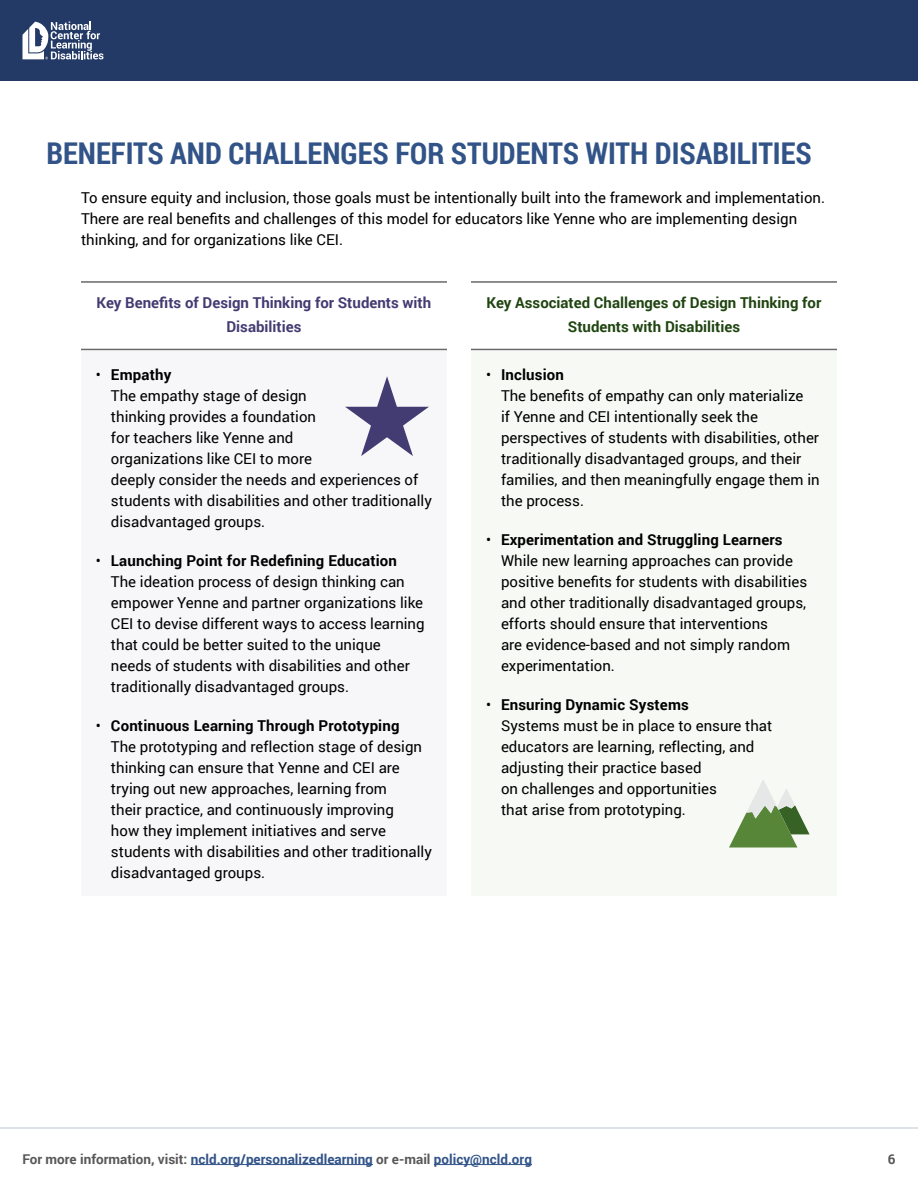
<style>
.page{position:relative;width:918px;height:1188px;background:#fff}
.page>*{position:absolute;margin:0;border:0;box-sizing:border-box;transform-origin:0 0}
.t1{font:700 30px "Roboto Condensed";color:#315388}
.t2{font:15px/21px "Roboto";color:#000}
.t3{font:700 15px/24px "Roboto";color:#1f4410;text-align:center}
.t4{font:700 15px/24px "Roboto";color:#433b72;text-align:center}
.t5{font:700 13.5px "Roboto";color:#315388}
.t6{font:700 13.5px "Roboto";color:#58585a}
.s1{font-weight:700}
.s2{color:#58585a}
</style>
<div class="page">
<div style="left:0;top:0;width:918px;height:81px;background:#233a67"></div>
<svg style="left:22px;top:22px;width:81px;height:37px"></svg>
<hr style="left:191px;top:1164px;width:182px;height:1px;background:#315388">
<hr style="left:434px;top:1164px;width:98px;height:1px;background:#315388">
<hr style="left:0;top:1127px;width:918px;height:2px;background:#d3d8e1">
<hr style="left:81px;top:281px;width:366px;height:2px;background:#696969">
<hr style="left:81px;top:349px;width:366px;height:1px;background:#696969">
<div style="left:81px;top:351px;width:366px;height:194px;background:#f7f7f9"></div>
<div style="left:81px;top:537px;width:366px;height:173px;background:#f7f7f9"></div>
<div style="left:81px;top:702px;width:366px;height:194px;background:#f7f7f9"></div>
<hr style="left:471px;top:281px;width:366px;height:2px;background:#696969">
<hr style="left:471px;top:349px;width:366px;height:1px;background:#696969">
<div style="left:471px;top:351px;width:366px;height:173px;background:#f7f9f5"></div>
<div style="left:471px;top:516px;width:366px;height:173px;background:#f7f9f5"></div>
<div style="left:471px;top:681px;width:366px;height:215px;background:#f7f9f5"></div>
<svg style="left:729px;top:780px;width:81px;height:67px"></svg>
<svg style="left:345px;top:376px;width:84px;height:80px"></svg>
<h1 class="t1" style="left:46px;top:132px;width:767px">BENEFITS AND CHALLENGES FOR STUDENTS WITH DISABILITIES</h1>
<p class="t2" style="left:81px;top:187px;width:746px">To ensure equity and inclusion, those goals must be intentionally built into the framework and implementation.<br>There are real benefits and challenges of this model for educators like Yenne who are implementing design thinking, and for organizations like CEI.</p>
<p class="t4" style="left:97px;top:290px;width:336px">Key Benefits of Design Thinking for Students with<br>Disabilities</p>
<p class="t2" style="left:111px;top:364px;width:322px;text-indent:-15px">• <span class="s1">Empathy<br></span>The empathy stage of design<br>thinking provides a foundation<br>for teachers like Yenne and<br>organizations like CEI to more<br>deeply consider the needs and experiences of students with disabilities and other traditionally disadvantaged groups.</p>
<p class="t2" style="left:111px;top:550px;width:315px;text-indent:-15px">• <span class="s1">Launching Point for Redefining Education </span>The ideation process of design thinking can empower Yenne and partner organizations like CEI to devise different ways to access learning that could be better suited to the unique needs of students with disabilities and other traditionally disadvantaged groups.</p>
<p class="t2" style="left:111px;top:715px;width:322px;text-indent:-15px">• <span class="s1">Continuous Learning Through Prototyping<br></span>The prototyping and reflection stage of design thinking can ensure that Yenne and CEI are trying out new approaches, learning from<br>their practice, and continuously improving<br>how they implement initiatives and serve students with disabilities and other traditionally disadvantaged groups.</p>
<p class="t3" style="left:487px;top:290px;width:336px">Key Associated Challenges of Design Thinking for<br>Students with Disabilities</p>
<p class="t2" style="left:501px;top:364px;width:320px;text-indent:-15px">• <span class="s1">Inclusion<br></span>The benefits of empathy can only materialize<br>if Yenne and CEI intentionally seek the perspectives of students with disabilities, other traditionally disadvantaged groups, and their families, and then meaningfully engage them in the process.</p>
<p class="t2" style="left:501px;top:529px;width:308px;text-indent:-15px">• <span class="s1">Experimentation and Struggling Learners </span>While new learning approaches can provide positive benefits for students with disabilities and other traditionally disadvantaged groups, efforts should ensure that interventions<br>are evidence-based and not simply random experimentation.</p>
<p class="t2" style="left:501px;top:694px;width:273px;text-indent:-15px">• <span class="s1">Ensuring Dynamic Systems<br></span>Systems must be in place to ensure that educators are learning, reflecting, and adjusting their practice based<br>on challenges and opportunities<br>that arise from prototyping.</p>
<p class="t5" style="left:22px;top:1149px;width:511px"><span class="s2">For more information, visit:</span> ncld.org/personalizedlearning <span class="s2">or e-mail</span> policy@ncld.org</p>
<p class="t6" style="left:888px;top:1149px;width:9px">6</p>
</div>
